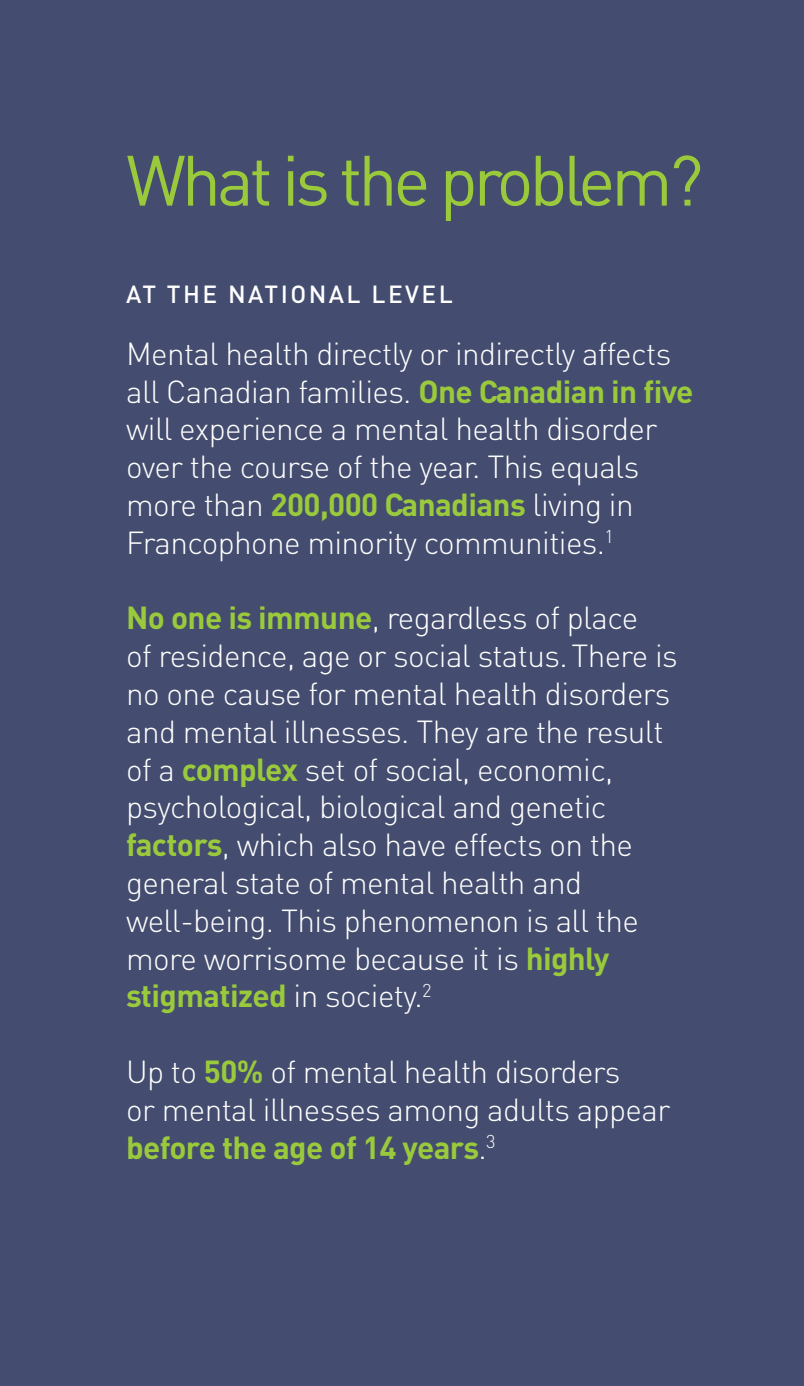
<style>
.page{position:relative;width:804px;height:1386px;background:#fff}
.page>*{position:absolute;margin:0;border:0;box-sizing:border-box;transform-origin:0 0}
.t1{font:70px "DIN";color:#9aca3c}
.t2{font:300 31.5px/37.8px "DIN";letter-spacing:-.02em;color:#fff}
.t3{font:500 24.5px "DIN";letter-spacing:.1em;color:#fff}
.s1{font-weight:700;color:#9aca3c}
</style>
<div class="page">
<div style="left:0;top:0;width:803px;height:1386px;background:#444d6f"></div>
<h1 class="t1" style="left:126px;top:137px;width:578px">What is the problem?</h1>
<p class="t3" style="left:126px;top:278px;width:328px">AT THE NATIONAL LEVEL</p>
<p class="t2" style="left:126px;top:334px;width:568px">Mental health directly or indirectly affects all Canadian families. <span class="s1">One Canadian in five </span>will experience a mental health disorder over the course of the year. This equals more than <span class="s1">200,000 Canadians</span> living in Francophone minority communities.<sup>1</sup></p>
<p class="t2" style="left:126px;top:599px;width:553px"><span class="s1">No one is immune</span>, regardless of place<br>of residence, age or social status. There is no one cause for mental health disorders and mental illnesses. They are the result of a <span class="s1">complex</span> set of social, economic, psychological, biological and genetic <span class="s1">factors</span>, which also have effects on the general state of mental health and well-being. This phenomenon is all the more worrisome because it is <span class="s1">highly stigmatized</span> in society.<sup>2</sup></p>
<p class="t2" style="left:126px;top:1053px;width:545px">Up to <span class="s1">50%</span> of mental health disorders<br>or mental illnesses among adults appear <span class="s1">before the age of 14 years</span>.<sup>3</sup></p>
</div>
